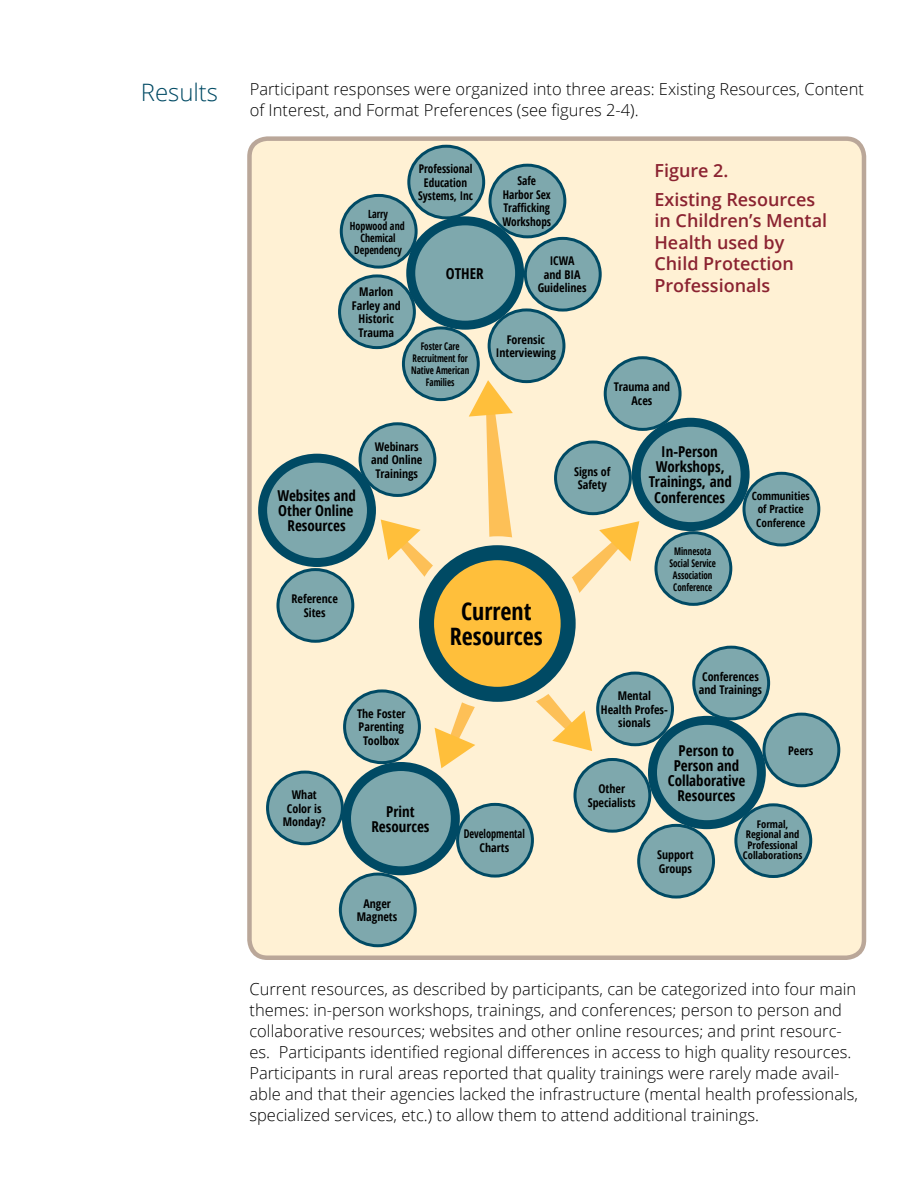
<style>
.page{position:relative;width:918px;height:1188px;background:#fff}
.page>*{position:absolute;margin:0;border:0;box-sizing:border-box;transform-origin:0 0}
.t1{font:700 condensed 24px/25.5px "Open Sans";color:#000;text-align:center}
.t2{font:300 24px "Open Sans";color:#004a64}
.Figure_Header{font:600 18px/21.6px "Open Sans";color:#8b2331}
.t3{font:300 16.5px/21px "Open Sans";color:#000}
.t4{font:700 condensed 15px/15px "Open Sans";color:#000;text-align:center}
.level_three_bubble{font:700 condensed 12px/13.5px "Open Sans";color:#000;text-align:center}
.level_three_bubble-2{font:700 condensed 12px/13.5px "Open Sans";color:#000;text-align:center;scale:.94 1}
.level_three_bubble-3{font:700 condensed 12px/13.5px "Open Sans";color:#000;text-align:center;scale:.86 1}
.level_three_bubble-4{font:700 condensed 11.25px/12px "Open Sans";color:#000;text-align:center;scale:.89 1}
.level_three_bubble-5{font:700 condensed 11.25px/13.5px "Open Sans";color:#000;text-align:center}
.level_three_bubble-6{font:700 condensed 10.5px/12px "Open Sans";color:#000;text-align:center;scale:.85 1}
.level_three_bubble-7{font:700 condensed 10.5px/10.5px "Open Sans";color:#000;text-align:center}
</style>
<div class="page">
<div style="left:249px;top:139px;width:615px;height:819px;background:#fff1d4;border-radius:18px"></div>
<div style="left:247px;top:136px;width:619px;height:824px;border:4px solid #baa799;border-radius:18px"></div>
<div style="left:360px;top:424px;width:75px;height:71px;background:#7ea8ad;border-radius:50%"></div>
<div style="left:278px;top:570px;width:75px;height:71px;background:#7ea8ad;border-radius:50%"></div>
<div style="left:276px;top:568px;width:78px;height:75px;border:3px solid #004a64;border-radius:50%"></div>
<div style="left:605px;top:358px;width:75px;height:71px;background:#7ea8ad;border-radius:50%"></div>
<div style="left:604px;top:356px;width:78px;height:75px;border:3px solid #004a64;border-radius:50%"></div>
<div style="left:656px;top:533px;width:75px;height:71px;background:#7ea8ad;border-radius:50%"></div>
<div style="left:654px;top:531px;width:78px;height:75px;border:3px solid #004a64;border-radius:50%"></div>
<div style="left:744px;top:473px;width:75px;height:72px;background:#7ea8ad;border-radius:50%"></div>
<div style="left:743px;top:472px;width:77px;height:74px;border:3px solid #004a64;border-radius:50%"></div>
<div style="left:263px;top:458px;width:108px;height:104px;background:#7ea8ad;border-radius:50%"></div>
<div style="left:258px;top:454px;width:118px;height:113px;border:9px solid #004a64;border-radius:50%"></div>
<div style="left:409px;top:146px;width:75px;height:72px;background:#7ea8ad;border-radius:50%"></div>
<div style="left:407px;top:145px;width:78px;height:74px;border:3px solid #004a64;border-radius:50%"></div>
<div style="left:490px;top:165px;width:75px;height:72px;background:#7ea8ad;border-radius:50%"></div>
<div style="left:489px;top:164px;width:77px;height:74px;border:3px solid #004a64;border-radius:50%"></div>
<div style="left:525px;top:238px;width:75px;height:72px;background:#7ea8ad;border-radius:50%"></div>
<div style="left:524px;top:237px;width:78px;height:75px;border:3px solid #004a64;border-radius:50%"></div>
<div style="left:489px;top:310px;width:75px;height:72px;background:#7ea8ad;border-radius:50%"></div>
<div style="left:488px;top:308px;width:77px;height:75px;border:3px solid #004a64;border-radius:50%"></div>
<div style="left:403px;top:328px;width:75px;height:72px;background:#7ea8ad;border-radius:50%"></div>
<div style="left:402px;top:326px;width:78px;height:75px;border:3px solid #004a64;border-radius:50%"></div>
<div style="left:340px;top:276px;width:74px;height:72px;background:#7ea8ad;border-radius:50%"></div>
<div style="left:338px;top:274px;width:78px;height:75px;border:3px solid #004a64;border-radius:50%"></div>
<div style="left:341px;top:195px;width:75px;height:72px;background:#7ea8ad;border-radius:50%"></div>
<div style="left:340px;top:194px;width:78px;height:75px;border:3px solid #004a64;border-radius:50%"></div>
<div style="left:411px;top:221px;width:109px;height:104px;background:#7ea8ad;border-radius:50%"></div>
<div style="left:406px;top:216px;width:118px;height:114px;border:9px solid #004a64;border-radius:50%"></div>
<div style="left:636px;top:422px;width:109px;height:105px;background:#7ea8ad;border-radius:50%"></div>
<div style="left:632px;top:418px;width:118px;height:113px;border:9px solid #004a64;border-radius:50%"></div>
<div style="left:598px;top:673px;width:75px;height:72px;background:#7ea8ad;border-radius:50%"></div>
<div style="left:596px;top:672px;width:78px;height:74px;border:3px solid #004a64;border-radius:50%"></div>
<div style="left:694px;top:647px;width:75px;height:72px;background:#7ea8ad;border-radius:50%"></div>
<div style="left:692px;top:646px;width:78px;height:74px;border:3px solid #004a64;border-radius:50%"></div>
<div style="left:764px;top:714px;width:75px;height:72px;background:#7ea8ad;border-radius:50%"></div>
<div style="left:762px;top:713px;width:78px;height:74px;border:3px solid #004a64;border-radius:50%"></div>
<div style="left:736px;top:805px;width:75px;height:72px;background:#7ea8ad;border-radius:50%"></div>
<div style="left:734px;top:803px;width:78px;height:75px;border:3px solid #004a64;border-radius:50%"></div>
<div style="left:575px;top:759px;width:75px;height:72px;background:#7ea8ad;border-radius:50%"></div>
<div style="left:573px;top:758px;width:78px;height:75px;border:3px solid #004a64;border-radius:50%"></div>
<div style="left:653px;top:720px;width:108px;height:105px;background:#7ea8ad;border-radius:50%"></div>
<div style="left:648px;top:716px;width:118px;height:113px;border:9px solid #004a64;border-radius:50%"></div>
<div style="left:639px;top:825px;width:75px;height:72px;background:#7ea8ad;border-radius:50%"></div>
<div style="left:637px;top:824px;width:78px;height:75px;border:3px solid #004a64;border-radius:50%"></div>
<svg style="left:381px;top:380px;width:258px;height:388px"></svg>
<svg style="left:411px;top:536px;width:174px;height:174px"></svg>
<div style="left:427px;top:553px;width:141px;height:141px;background:#ffbf3b;border-radius:50%"></div>
<div style="left:419px;top:545px;width:157px;height:157px;border:15px solid #004a64;border-radius:50%"></div>
<div style="left:345px;top:691px;width:74px;height:72px;background:#7ea8ad;border-radius:50%"></div>
<div style="left:343px;top:689px;width:78px;height:75px;border:3px solid #004a64;border-radius:50%"></div>
<div style="left:268px;top:772px;width:74px;height:72px;background:#7ea8ad;border-radius:50%"></div>
<div style="left:266px;top:771px;width:78px;height:74px;border:3px solid #004a64;border-radius:50%"></div>
<div style="left:458px;top:804px;width:74px;height:72px;background:#7ea8ad;border-radius:50%"></div>
<div style="left:456px;top:803px;width:78px;height:75px;border:3px solid #004a64;border-radius:50%"></div>
<div style="left:340px;top:874px;width:75px;height:72px;background:#7ea8ad;border-radius:50%"></div>
<div style="left:339px;top:873px;width:78px;height:74px;border:3px solid #004a64;border-radius:50%"></div>
<div style="left:347px;top:767px;width:108px;height:104px;background:#7ea8ad;border-radius:50%"></div>
<div style="left:342px;top:762px;width:118px;height:113px;border:9px solid #004a64;border-radius:50%"></div>
<p class="t2" style="left:141px;top:76px;width:79px">Results</p>
<p class="t3" style="left:250px;top:78px;width:616px">Participant responses were organized into three areas: Existing Resources, Content of Interest, and Format Preferences (see figures 2-4).</p>
<p class="level_three_bubble-4" style="left:350px;top:207px;width:63px">Larry<br>Hopwood and<br>Chemical<br>Dependency</p>
<p class="level_three_bubble" style="left:352px;top:285px;width:50px">Marlon<br>Farley and<br>Historic<br>Trauma</p>
<p class="level_three_bubble-2" style="left:418px;top:162px;width:60px">Professional<br>Education<br>Systems, Inc</p>
<p class="t4" style="left:446px;top:265px;width:39px">OTHER</p>
<p class="level_three_bubble-6" style="left:411px;top:340px;width:70px">Foster Care<br>Recruitment for<br>Native American<br>Families</p>
<p class="level_three_bubble-2" style="left:502px;top:174px;width:53px">Safe<br>Harbor Sex<br>Trafficking<br>Workshops</p>
<p class="level_three_bubble" style="left:538px;top:254px;width:50px">ICWA<br>and BIA<br>Guidelines</p>
<p class="level_three_bubble" style="left:496px;top:332px;width:62px">Forensic<br>Interviewing</p>
<p class="Figure_Header" style="left:654px;top:160px;width:76px">Figure 2.</p>
<p class="Figure_Header" style="left:654px;top:188px;width:174px">Existing Resources in Children’s Mental<br>Health used by<br>Child Protection<br>Professionals</p>
<p class="level_three_bubble" style="left:614px;top:380px;width:58px">Trauma and<br>Aces</p>
<p class="t4" style="left:277px;top:488px;width:80px">Websites and<br>Other Online<br>Resources</p>
<p class="level_three_bubble" style="left:371px;top:439px;width:53px">Webinars and Online<br>Trainings</p>
<p class="level_three_bubble" style="left:574px;top:464px;width:38px">Signs of<br>Safety</p>
<p class="t4" style="left:649px;top:444px;width:84px">In-Person<br>Workshops,<br>Trainings, and</p>
<p class="t4" style="left:654px;top:490px;width:72px">Conferences</p>
<p class="level_three_bubble-6" style="left:670px;top:544px;width:56px">Minnesota<br>Social Service<br>Association<br>Conference</p>
<p class="level_three_bubble-5" style="left:752px;top:489px;width:60px">Communities of Practice<br>Conference</p>
<p class="level_three_bubble" style="left:292px;top:592px;width:48px">Reference<br>Sites</p>
<p class="t1" style="left:450px;top:598px;width:95px">Current<br>Resources</p>
<p class="level_three_bubble" style="left:283px;top:788px;width:44px">What<br>Color is<br>Monday?</p>
<p class="level_three_bubble" style="left:357px;top:707px;width:50px">The Foster<br>Parenting<br>Toolbox</p>
<p class="t4" style="left:371px;top:804px;width:60px">Print<br>Resources</p>
<p class="level_three_bubble" style="left:357px;top:896px;width:42px">Anger<br>Magnets</p>
<p class="level_three_bubble-3" style="left:464px;top:827px;width:73px">Developmental<br>Charts</p>
<p class="level_three_bubble" style="left:601px;top:689px;width:68px">Mental<br>Health Profes&shy;sionals</p>
<p class="level_three_bubble" style="left:699px;top:669px;width:65px;text-align:left">Conferences and Trainings</p>
<p class="level_three_bubble" style="left:598px;top:782px;width:28px">Other</p>
<p class="level_three_bubble" style="left:588px;top:795px;width:50px">Specialists</p>
<p class="t4" style="left:668px;top:742px;width:79px">Person to<br>Person and<br>Collaborative</p>
<p class="t4" style="left:677px;top:787px;width:60px">Resources</p>
<p class="level_three_bubble" style="left:788px;top:743px;width:27px">Peers</p>
<p class="level_three_bubble" style="left:657px;top:848px;width:38px;text-align:left">Support<br>Groups</p>
<p class="level_three_bubble-7" style="left:743px;top:818px;width:61px">Formal,<br>Regional and<br>Professional<br>Collaborations</p>
<p class="t3" style="left:249px;top:978px;width:610px">Current resources, as described by participants, can be categorized into four main themes: in-person workshops, trainings, and conferences; person to person and collaborative resources; websites and other online resources; and print resourc&shy;es. Participants identified regional differences in access to high quality resources.<br>Participants in rural areas reported that quality trainings were rarely made avail&shy;able and that their agencies lacked the infrastructure (mental health professionals, specialized services, etc.) to allow them to attend additional trainings.</p>
</div>
